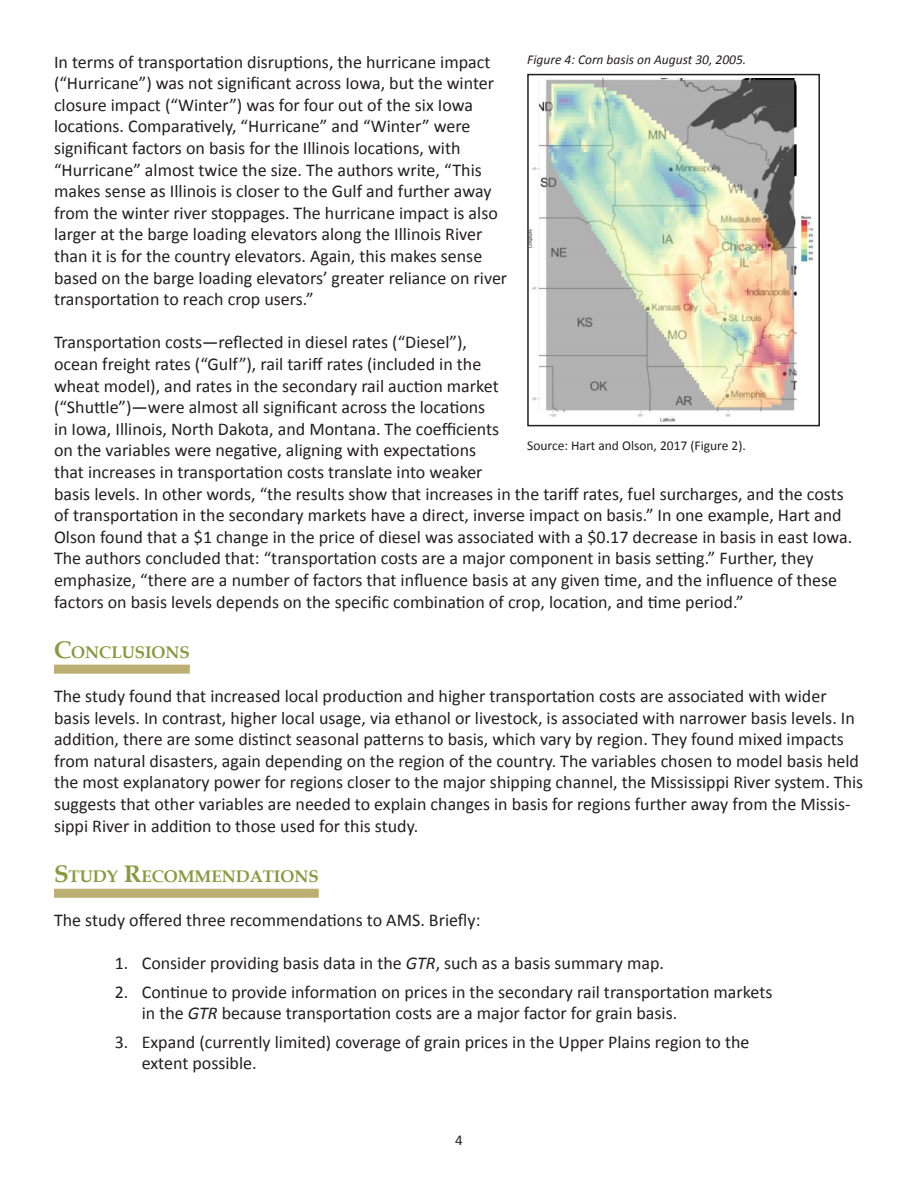
<style>
.page{position:relative;width:918px;height:1188px;background:#fff}
.page>*{position:absolute;margin:0;border:0;box-sizing:border-box;transform-origin:0 0}
.t1{font:18px/21.6px "Calibri";color:#231f20}
.Heading_2{font:700 16.8px "Book Antiqua";color:#899940}
.t2{font:15px "Calibri";color:#231f20}
.source{font:13.5px "Calibri";color:#231f20}
.t3{font:italic 13.5px "Calibri";color:#231f20}
.s1{font-size:24px}
.s2{font-style:italic}
</style>
<div class="page">
<div style="left:54px;top:665px;width:136px;height:9px;background:#bdaf72"></div>
<div style="left:54px;top:889px;width:265px;height:9px;background:#bdaf72"></div>
<img style="left:530px;top:79px;width:284px;height:343px">
<div style="left:527px;top:74px;width:293px;height:352px;border:2px solid #231f20"></div>
<p class="t3" style="left:527px;top:50px;width:221px">Figure 4: Corn basis on August 30, 2005.</p>
<p class="t1" style="left:54px;top:51px;width:455px">In terms of transportation disruptions, the hurricane impact (“Hurricane”) was not significant across Iowa, but the winter closure impact (“Winter”) was for four out of the six Iowa locations. Comparatively, “Hurricane” and “Winter” were significant factors on basis for the Illinois locations, with “Hurricane” almost twice the size. The authors write, “This makes sense as Illinois is closer to the Gulf and further away from the winter river stoppages. The hurricane impact is also larger at the barge loading elevators along the Illinois River than it is for the country elevators. Again, this makes sense based on the barge loading elevators’ greater reliance on river transportation to reach crop users.”</p>
<p class="t1" style="left:54px;top:332px;width:800px">Transportation costs—reflected in diesel rates (“Diesel”),<br>ocean freight rates (“Gulf”), rail tariff rates (included in the<br>wheat model), and rates in the secondary rail auction market<br>(“Shuttle”)—were almost all significant across the locations<br>in Iowa, Illinois, North Dakota, and Montana. The coefficients<br>on the variables were negative, aligning with expectations<br>that increases in transportation costs translate into weaker<br>basis levels. In other words, “the results show that increases in the tariff rates, fuel surcharges, and the costs of transportation in the secondary markets have a direct, inverse impact on basis.” In one example, Hart and Olson found that a $1 change in the price of diesel was associated with a $0.17 decrease in basis in east Iowa.<br>The authors concluded that: “transportation costs are a major component in basis setting.” Further, they emphasize, “there are a number of factors that influence basis at any given time, and the influence of these factors on basis levels depends on the specific combination of crop, location, and time period.”</p>
<p class="Heading_2" style="left:54px;top:641px;width:137px"><span class="s1">C</span>ONCLUSIONS</p>
<p class="t1" style="left:54px;top:685px;width:811px">The study found that increased local production and higher transportation costs are associated with wider basis levels. In contrast, higher local usage, via ethanol or livestock, is associated with narrower basis levels. In addition, there are some distinct seasonal patterns to basis, which vary by region. They found mixed impacts from natural disasters, again depending on the region of the country. The variables chosen to model basis held the most explanatory power for regions closer to the major shipping channel, the Mississippi River system. This suggests that other variables are needed to explain changes in basis for regions further away from the Missis&shy;sippi River in addition to those used for this study.</p>
<p class="Heading_2" style="left:54px;top:865px;width:266px"><span class="s1">S</span>TUDY <span class="s1">R</span>ECOMMENDATIONS</p>
<p class="t1" style="left:54px;top:909px;width:428px">The study offered three recommendations to AMS. Briefly:</p>
<p class="t1" style="left:115px;top:953px;width:551px">1. Consider providing basis data in the <span class="s2">GTR</span>, such as a basis summary map.</p>
<p class="t1" style="left:142px;top:981px;width:632px;text-indent:-27px">2. Continue to provide information on prices in the secondary rail transportation markets in the <span class="s2">GTR</span> because transportation costs are a major factor for grain basis.</p>
<p class="t1" style="left:142px;top:1031px;width:609px;text-indent:-27px">3. Expand (currently limited) coverage of grain prices in the Upper Plains region to the extent possible.</p>
<p class="source" style="left:527px;top:437px;width:220px">Source: Hart and Olson, 2017 (Figure 2).</p>
<p class="t2" style="left:455px;top:1131px;width:9px">4</p>
</div>
